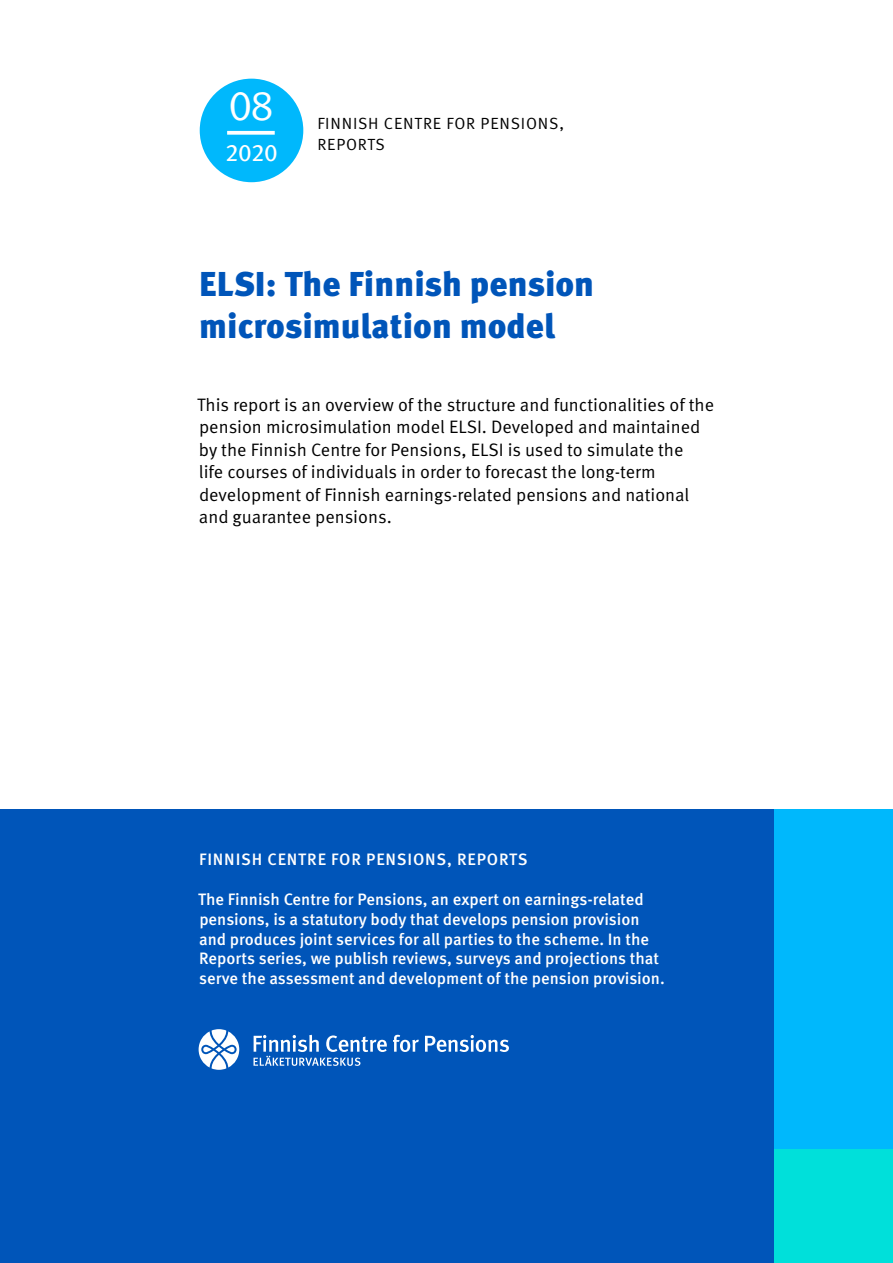
<style>
.page{position:relative;width:893px;height:1263px;background:#fff}
.page>*{position:absolute;margin:0;border:0;box-sizing:border-box;transform-origin:0 0}
.t1{font:42px "Meta Pro Norm";color:#fff}
.Etukansi-_ja_nimiösi{font:900 34.5px "Meta Pro";color:#0055b9}
.Takakansi_otsikko{font:900 34.5px "Meta Pro";color:#0055b9}
.t2{font:24px "Meta Pro";color:#fff}
.Takakansi_julkaisues{font:18px/22.5px "Meta Pro Norm";color:#000}
.ETK-_ja_julkaisusarj{font:500 16.5px/19.8px "Meta Pro";color:#fff}
.Eläketurvakeskuksen{font:500 16.5px "Meta Pro";letter-spacing:.05em;color:#fff}
.t3{font:16.2px/21px "Meta Pro Norm";letter-spacing:.05em;color:#000}
</style>
<div class="page">
<div style="left:773px;top:810px;width:120px;height:446px;background:#00b8fc"></div>
<div style="left:773px;top:1149px;width:120px;height:114px;background:#00e0da"></div>
<div style="left:0;top:810px;width:773px;height:453px;background:#0055b9"></div>
<div style="left:200px;top:79px;width:103px;height:103px;background:#00b8fc;border-radius:50%"></div>
<svg style="left:227px;top:131px;width:48px;height:4px"></svg>
<svg style="left:393px;top:1035px;width:26px;height:17px"></svg>
<svg style="left:425px;top:1035px;width:84px;height:17px"></svg>
<svg style="left:253px;top:1035px;width:134px;height:31px"></svg>
<svg style="left:199px;top:1029px;width:40px;height:41px"></svg>
<h1 class="t1" style="left:228px;top:74px;width:47px">08</h1>
<h3 class="t2" style="left:225px;top:134px;width:54px">2020</h3>
<p class="t3" style="left:317px;top:112px;width:248px">FINNISH CENTRE FOR PENSIONS,<br>REPORTS</p>
<h1 class="Etukansi-_ja_nimiösi" style="left:199px;top:257px;width:396px">ELSI: The Finnish pension</h1>
<h1 class="Takakansi_otsikko" style="left:199px;top:298px;width:357px">microsimulation model</h1>
<p class="Takakansi_julkaisues" style="left:197px;top:392px;width:518px">This report is an overview of the structure and functionalities of the pension microsimulation model ELSI. Developed and maintained by the Finnish Centre for Pensions, ELSI is used to simulate the<br>life courses of individuals in order to forecast the long-term development of Finnish earnings-related pensions and national and guarantee pensions.</p>
<h1 class="Eläketurvakeskuksen" style="left:199px;top:847px;width:330px">FINNISH CENTRE FOR PENSIONS, REPORTS</h1>
<p class="ETK-_ja_julkaisusarj" style="left:198px;top:888px;width:468px">The Finnish Centre for Pensions, an expert on earnings-related pensions, is a statutory body that develops pension provision and produces joint services for all parties to the scheme. In the Reports series, we publish reviews, surveys and projections that serve the assessment and development of the pension provision.</p>
</div>
